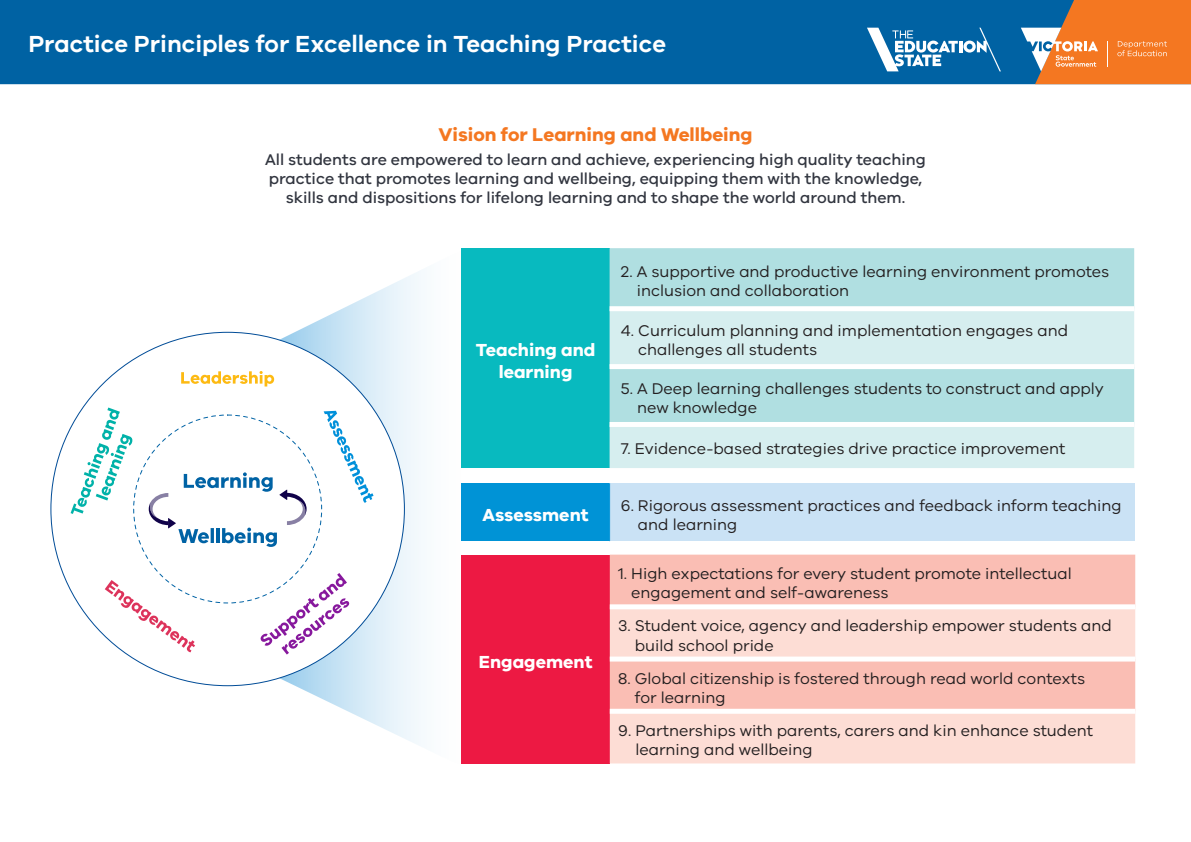
<style>
.page{position:relative;width:1191px;height:842px;background:#fff}
.page>*{position:absolute;margin:0;border:0;box-sizing:border-box;transform-origin:0 0}
.H1_White{font:600 24px "VIC";color:#fff}
.H2_White{font:700 19px "VIC";color:#f47721}
.H2_5_Orange_SECTION{font:700 18px/21.6px "VIC";color:#fff;text-align:center}
.Body{font:16px/19.2px "VIC";color:#231f20}
.H2_5_Orange{font:500 16px/19.2px "VIC";color:#323640;text-align:center}
</style>
<div class="page">
<svg style="left:231px;top:271px;width:234px;height:493px"></svg>
<div style="left:51px;top:332px;width:353px;height:354px;background:#fff;border-radius:50%"></div>
<svg style="left:71px;top:407px;width:62px;height:107px"></svg>
<svg style="left:181px;top:371px;width:93px;height:15px"></svg>
<svg style="left:324px;top:411px;width:49px;height:92px"></svg>
<svg style="left:105px;top:580px;width:90px;height:72px"></svg>
<svg style="left:260px;top:573px;width:90px;height:81px"></svg>
<svg style="left:149px;top:472px;width:157px;height:75px"></svg>
<div style="left:461px;top:248px;width:148px;height:220px;background:#08babf"></div>
<div style="left:609px;top:248px;width:525px;height:58px;background:#b0dfe1"></div>
<svg style="left:609px;top:311px;width:525px;height:157px;background:#c8e8e9"></svg>
<div style="left:609px;top:364px;width:525px;height:5px;background:#fff"></div>
<div style="left:609px;top:422px;width:525px;height:5px;background:#fff"></div>
<div style="left:461px;top:483px;width:148px;height:58px;background:#0093d6"></div>
<div style="left:609px;top:483px;width:525px;height:58px;background:#cae2f5"></div>
<hr style="left:609px;top:483px;width:1px;height:58px;background:#0093d6">
<div style="left:461px;top:555px;width:149px;height:208px;background:#ed1943"></div>
<div style="left:610px;top:555px;width:525px;height:49px;background:#fabeb4"></div>
<svg style="left:610px;top:609px;width:525px;height:154px;background:#fcd3ca"></svg>
<div style="left:610px;top:656px;width:525px;height:5px;background:#fff"></div>
<div style="left:610px;top:709px;width:525px;height:5px;background:#fff"></div>
<div style="left:0;top:0;width:1191px;height:84px;background:#0062a3"></div>
<svg style="left:867px;top:28px;width:134px;height:43px"></svg>
<svg style="left:1021px;top:0;width:170px;height:84px;background:#d18048"></svg>
<p class="H1_White" style="left:28px;top:30px;width:639px">Practice Principles for Excellence in Teaching Practice</p>
<p class="H2_White" style="left:438px;top:123px;width:316px">Vision for Learning and Wellbeing</p>
<p class="H2_5_Orange" style="left:265px;top:149px;width:662px">All students are empowered to learn and achieve, experiencing high quality teaching practice that promotes learning and wellbeing, equipping them with the knowledge, skills and dispositions for lifelong learning and to shape the world around them.</p>
<p class="H2_5_Orange_SECTION" style="left:476px;top:339px;width:121px">Teaching and learning</p>
<p class="Body" style="left:637px;top:261px;width:474px;text-indent:-16px">2. A supportive and productive learning environment promotes inclusion and collaboration</p>
<p class="Body" style="left:638px;top:321px;width:431px;text-indent:-17px">4. Curriculum planning and implementation engages and challenges all students</p>
<p class="Body" style="left:637px;top:378px;width:468px;text-indent:-16px">5. A Deep learning challenges students to construct and apply new knowledge</p>
<p class="Body" style="left:621px;top:439px;width:446px">7. Evidence-based strategies drive practice improvement</p>
<p class="H2_5_Orange_SECTION" style="left:482px;top:504px;width:108px">Assessment</p>
<p class="Body" style="left:638px;top:495px;width:485px;text-indent:-17px">6. Rigorous assessment practices and feedback inform teaching and learning</p>
<p class="H2_5_Orange_SECTION" style="left:479px;top:651px;width:115px">Engagement</p>
<p class="Body" style="left:631px;top:564px;width:442px;text-indent:-13px">1. High expectations for every student promote intellectual engagement and self-awareness</p>
<p class="Body" style="left:635px;top:616px;width:478px;text-indent:-17px">3. Student voice, agency and leadership empower students and build school pride</p>
<p class="Body" style="left:635px;top:668px;width:452px;text-indent:-17px">8. Global citizenship is fostered through read world contexts for learning</p>
<p class="Body" style="left:635px;top:720px;width:459px;text-indent:-17px">9. Partnerships with parents, carers and kin enhance student learning and wellbeing</p>
</div>
